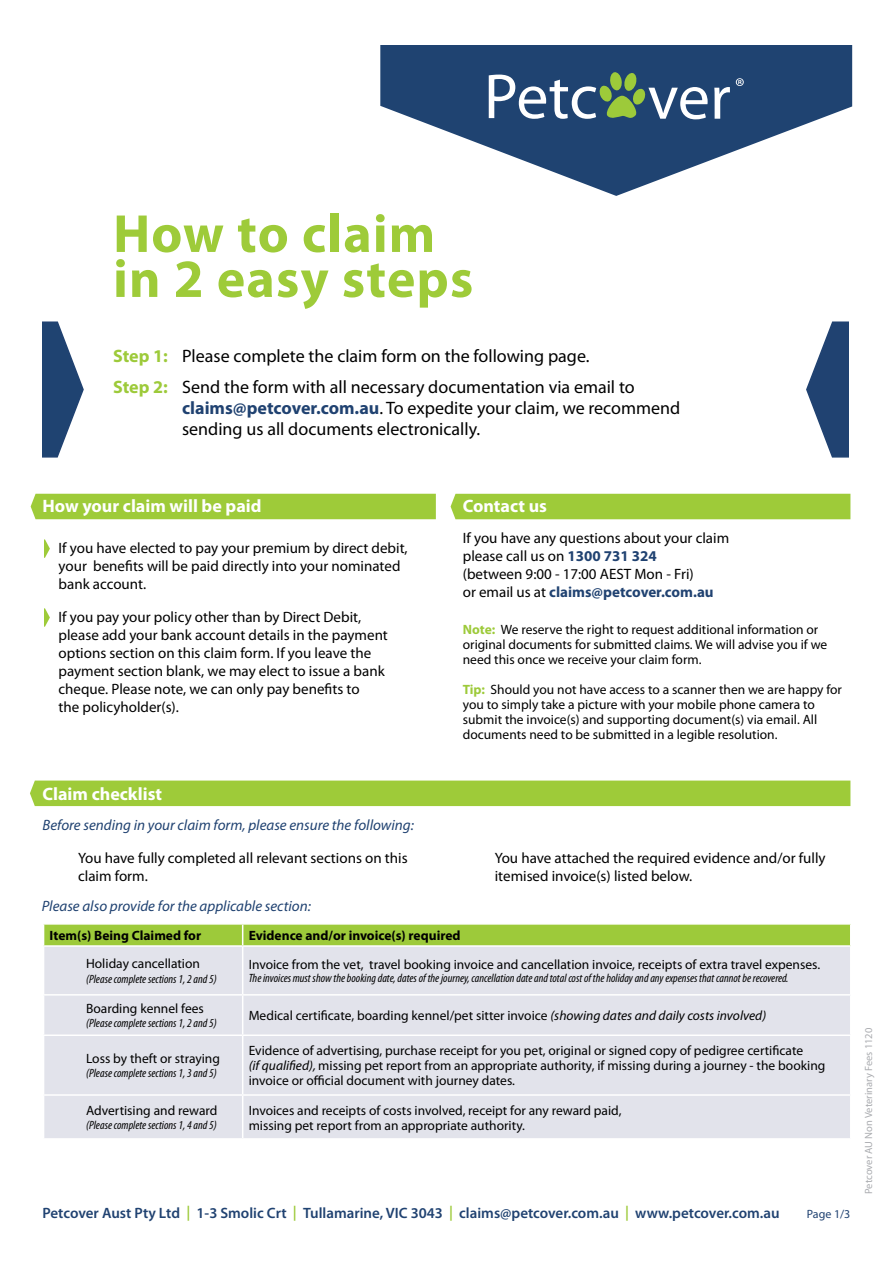
<style>
.page{position:relative;width:893px;height:1263px;background:#fff}
.page>*{position:absolute;margin:0;border:0;box-sizing:border-box;transform-origin:0 0}
.t1{font:700 54px/45px "Myriad Pro";letter-spacing:.02em;color:#9ecb39}
.t2{font:18px/31.5px "Myriad Pro";color:#000}
.t3{font:700 18px "Myriad Pro";color:#fff}
.t4{font:15px/18px "Myriad Pro";color:#000}
.t5{font:italic 15px "Myriad Pro";color:#204271}
.t6{font:600 15px "Myriad Pro";color:#204271}
.t7{font:13.5px/15px "Myriad Pro";color:#000}
.t8{font:700 13.5px "Myriad Pro";color:#000}
.t9{font:italic condensed 12px "Myriad Pro";color:#000}
.t10{font:12px "Myriad Pro";color:#204271}
.t11{font:10.5px "Myriad Pro";color:#aaacb0}
.s1{font-weight:700;color:#9dca3a}
.s2{font-weight:700;color:#204271}
.s3{font-style:italic}
.s4{color:#9dca3a}
</style>
<div class="page">
<svg style="left:42px;top:321px;width:42px;height:137px"></svg>
<svg style="left:806px;top:321px;width:43px;height:137px"></svg>
<svg style="left:380px;top:45px;width:472px;height:151px;fill:#1f4371"></svg>
<svg style="left:714px;top:87px;width:16px;height:32px"></svg>
<svg style="left:736px;top:78px;width:8px;height:8px"></svg>
<svg style="left:489px;top:72px;width:219px;height:49px"></svg>
<div style="left:451px;top:494px;width:399px;height:25px;background:#9ecb39"></div>
<div style="left:30px;top:780px;width:820px;height:26px;background:#9ecb39"></div>
<div style="left:31px;top:494px;width:405px;height:25px;background:#9ecb39"></div>
<svg style="left:44px;top:608px;width:6px;height:19px"></svg>
<svg style="left:44px;top:539px;width:6px;height:19px"></svg>
<div style="left:44px;top:947px;width:806px;height:191px;background:#e2e3eb"></div>
<div style="left:43px;top:924px;width:808px;height:21px;background:#9dca3a"></div>
<hr style="left:242px;top:947px;width:1px;height:47px;background:#fff">
<hr style="left:43px;top:994px;width:200px;height:1px;background:#fff">
<hr style="left:243px;top:994px;width:608px;height:1px;background:#fff">
<hr style="left:242px;top:995px;width:1px;height:39px;background:#fff">
<hr style="left:43px;top:1034px;width:200px;height:2px;background:#fff">
<hr style="left:243px;top:1034px;width:608px;height:2px;background:#fff">
<hr style="left:242px;top:1036px;width:1px;height:58px;background:#fff">
<hr style="left:43px;top:1094px;width:200px;height:2px;background:#fff">
<hr style="left:243px;top:1094px;width:608px;height:2px;background:#fff">
<hr style="left:242px;top:1096px;width:1px;height:42px;background:#fff">
<h1 class="t1" style="left:113px;top:209px;width:362px">How to claim in 2 easy steps</h1>
<h2 class="t2" style="left:113px;top:340px;width:523px"><span class="s1">Step 1:</span> Please complete the claim form on the following page.<br><span class="s1">Step 2:</span> Send the form with all necessary documentation via email to</h2>
<h2 class="t2" style="left:182px;top:398px;width:500px;line-height:21px"><span class="s2">claims@petcover.com.au</span>. To expedite your claim, we recommend sending us all documents electronically.</h2>
<h2 class="t3" style="left:43px;top:494px;width:221px">How your claim will be paid</h2>
<p class="t4" style="left:59px;top:538px;width:351px">If you have elected to pay your premium by direct debit, your benefits will be paid directly into your nominated bank account.</p>
<p class="t4" style="left:59px;top:607px;width:331px">If you pay your policy other than by Direct Debit, please add your bank account details in the payment options section on this claim form. If you leave the payment section blank, we may elect to issue a bank cheque. Please note, we can only pay benefits to<br>the policyholder(s).</p>
<h2 class="t3" style="left:463px;top:494px;width:86px">Contact us</h2>
<p class="t4" style="left:463px;top:529px;width:268px">If you have any questions about your claim please call us on <span class="s2">1300 731 324<br></span>(between 9:00 - 17:00 AEST Mon - Fri)<br>or email us at <span class="s2">claims@petcover.com.au</span></p>
<p class="t7" style="left:463px;top:622px;width:366px"><span class="s1">Note:</span> We reserve the right to request additional information or original documents for submitted claims. We will advise you if we need this once we receive your claim form.</p>
<p class="t7" style="left:463px;top:682px;width:381px"><span class="s1">Tip:</span> Should you not have access to a scanner then we are happy for you to simply take a picture with your mobile phone camera to submit the invoice(s) and supporting document(s) via email. All documents need to be submitted in a legible resolution.</p>
<h2 class="t3" style="left:43px;top:782px;width:121px">Claim checklist</h2>
<p class="t5" style="left:43px;top:816px;width:373px">Before sending in your claim form, please ensure the following:</p>
<p class="t4" style="left:78px;top:849px;width:331px">You have fully completed all relevant sections on this claim form.</p>
<p class="t4" style="left:495px;top:849px;width:332px">You have attached the required evidence and/or fully itemised invoice(s) listed below.</p>
<p class="t5" style="left:42px;top:897px;width:271px">Please also provide for the applicable section:</p>
<p class="t8" style="left:50px;top:927px;width:153px">Item(s) Being Claimed for</p>
<p class="t8" style="left:249px;top:927px;width:213px">Evidence and/or invoice(s) required</p>
<p class="t7" style="left:86px;top:956px;width:115px">Holiday cancellation</p>
<p class="t9" style="left:86px;top:971px;width:132px">(Please complete sections 1, 2 and 5)</p>
<p class="t7" style="left:249px;top:956px;width:573px">Invoice from the vet, travel booking invoice and cancellation invoice, receipts of extra travel expenses.</p>
<p class="t9" style="left:249px;top:971px;width:541px">The invoices must show the booking date, dates of the journey, cancellation date and total cost of the holiday and any expenses that cannot be recovered.</p>
<p class="t7" style="left:86px;top:1001px;width:119px">Boarding kennel fees</p>
<p class="t9" style="left:86px;top:1016px;width:132px">(Please complete sections 1, 2 and 5)</p>
<p class="t7" style="left:86px;top:1051px;width:135px">Loss by theft or straying</p>
<p class="t9" style="left:86px;top:1066px;width:132px">(Please complete sections 1, 3 and 5)</p>
<p class="t7" style="left:86px;top:1102px;width:133px">Advertising and reward</p>
<p class="t9" style="left:86px;top:1118px;width:132px">(Please complete sections 1, 4 and 5)</p>
<p class="t7" style="left:249px;top:1008px;width:519px">Medical certificate, boarding kennel/pet sitter invoice <span class="s3">(showing dates and daily costs involved)</span></p>
<p class="t7" style="left:249px;top:1043px;width:578px">Evidence of advertising, purchase receipt for you pet, original or signed copy of pedigree certificate<br><span class="s3">(if qualified),</span> missing pet report from an appropriate authority, if missing during a journey - the booking invoice or official document with journey dates.</p>
<p class="t7" style="left:249px;top:1102px;width:374px">Invoices and receipts of costs involved, receipt for any reward paid, missing pet report from an appropriate authority.</p>
<p class="t6" style="left:43px;top:1203px;width:738px">Petcover Aust Pty Ltd <span class="s4">|</span> 1-3 Smolic Crt <span class="s4">|</span> Tullamarine, VIC 3043 <span class="s4">|</span> claims@petcover.com.au <span class="s4">|</span> www.petcover.com.au</p>
<p class="t10" style="left:807px;top:1207px;width:45px">Page 1/3</p>
<p class="t11" style="left:862px;top:1194px;width:168px;rotate:-90deg">Petcover AU Non Veterinary Fees 1120</p>
</div>
